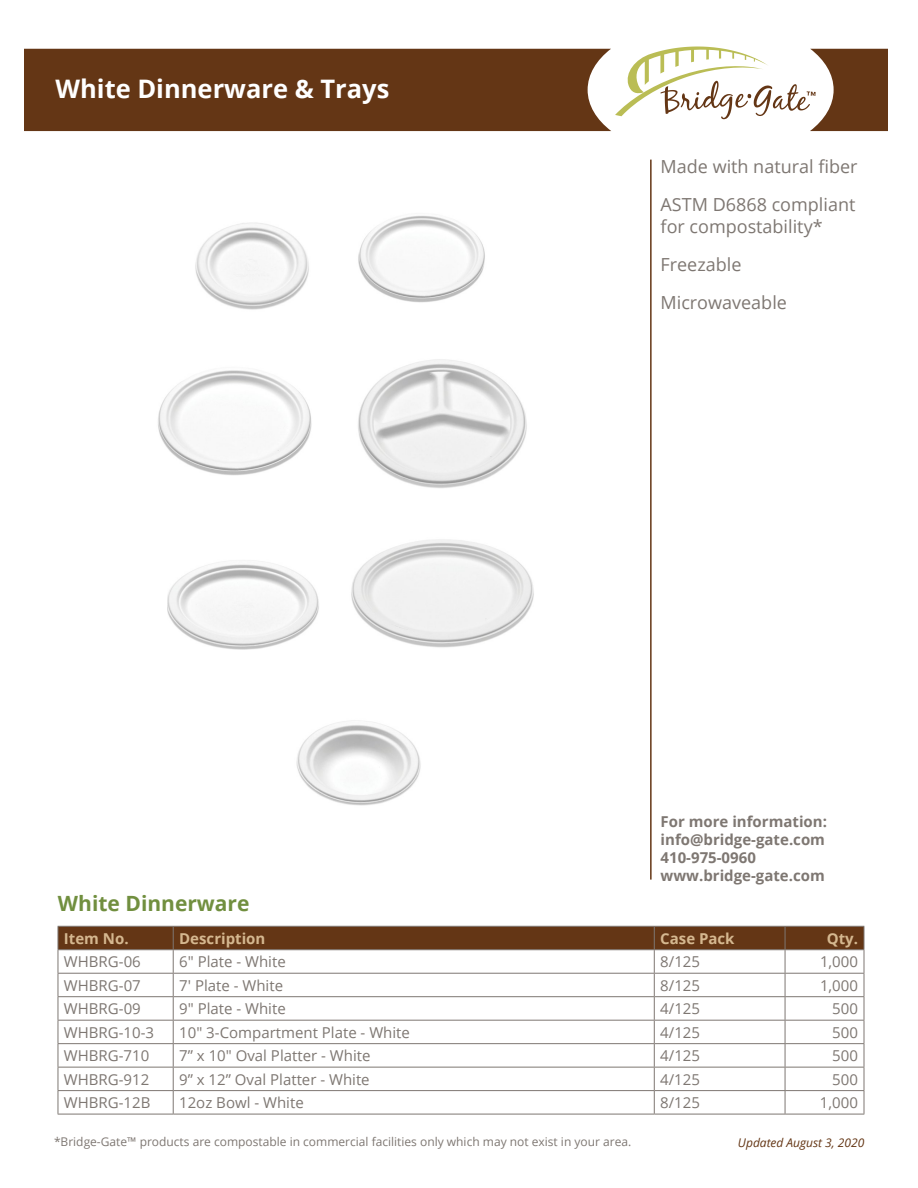
<style>
.page{position:relative;width:918px;height:1188px;background:#fff}
.page>*{position:absolute;margin:0;border:0;box-sizing:border-box;transform-origin:0 0}
.t1{font:700 25.5px "Open Sans";color:#fff}
.t2{font:700 21px "Open Sans";color:#718f3f}
.t3{font:18px/38.1px "Open Sans";color:#7e7772}
.t4{font:15px "Open Sans";color:#7e7772}
.t5{font:700 15px/18px "Open Sans";color:#7e7772}
.t6{font:700 15px "Open Sans";color:#d5b890}
.t7{font:12px "Open Sans";color:#7e7772}
.t8{font:italic 12px "Open Sans";color:#643615}
</style>
<div class="page">
<svg style="left:24px;top:49px;width:864px;height:82px;background:#714729"></svg>
<hr style="left:650px;top:160px;width:2px;height:720px;background:#643615">
<svg style="left:58px;top:926px;width:807px;height:188px"></svg>
<hr style="left:58px;top:1114px;width:115px;height:1px;background:#7e7772">
<hr style="left:173px;top:1114px;width:481px;height:1px;background:#7e7772">
<hr style="left:654px;top:1114px;width:131px;height:1px;background:#7e7772">
<hr style="left:785px;top:1114px;width:79px;height:1px;background:#7e7772">
<hr style="left:58px;top:926px;width:115px;height:1px;background:#7e7772">
<hr style="left:173px;top:926px;width:481px;height:1px;background:#7e7772">
<hr style="left:654px;top:926px;width:131px;height:1px;background:#7e7772">
<hr style="left:785px;top:926px;width:79px;height:1px;background:#7e7772">
<img style="left:195px;top:222px;width:114px;height:88px">
<img style="left:358px;top:216px;width:127px;height:87px">
<img style="left:358px;top:359px;width:169px;height:129px">
<img style="left:158px;top:370px;width:154px;height:106px">
<img style="left:296px;top:720px;width:125px;height:86px">
<img style="left:167px;top:561px;width:152px;height:88px">
<img style="left:351px;top:539px;width:183px;height:109px">
<svg style="left:615px;top:46px;width:201px;height:73px"></svg>
<h1 class="t1" style="left:56px;top:71px;width:335px">White Dinnerware &amp; Trays</h1>
<p class="t3" style="left:661px;top:147px;width:198px">Made with natural fiber<br>ASTM D6868 compliant</p>
<p class="t3" style="left:661px;top:207px;width:164px">for compostability*<br>Freezable<br>Microwaveable</p>
<p class="t5" style="left:661px;top:812px;width:168px">For more information: info@bridge-gate.com<br>410-975-0960 www.bridge-gate.com</p>
<h2 class="t2" style="left:58px;top:889px;width:193px">White Dinnerware</h2>
<p class="t6" style="left:64px;top:928px;width:66px">Item No.</p>
<p class="t6" style="left:179px;top:928px;width:88px">Description</p>
<p class="t6" style="left:660px;top:928px;width:76px">Case Pack</p>
<p class="t6" style="left:827px;top:928px;width:33px">Qty.</p>
<p class="t4" style="left:64px;top:951px;width:78px">WHBRG-06</p>
<p class="t4" style="left:179px;top:951px;width:108px">6" Plate - White</p>
<p class="t4" style="left:660px;top:951px;width:41px">8/125</p>
<p class="t4" style="left:820px;top:951px;width:39px">1,000</p>
<p class="t4" style="left:64px;top:975px;width:78px">WHBRG-07</p>
<p class="t4" style="left:179px;top:975px;width:105px">7' Plate - White</p>
<p class="t4" style="left:660px;top:975px;width:41px">8/125</p>
<p class="t4" style="left:820px;top:975px;width:39px">1,000</p>
<p class="t4" style="left:64px;top:998px;width:78px">WHBRG-09</p>
<p class="t4" style="left:179px;top:998px;width:108px">9" Plate - White</p>
<p class="t4" style="left:660px;top:998px;width:41px">4/125</p>
<p class="t4" style="left:832px;top:998px;width:27px">500</p>
<p class="t4" style="left:64px;top:1022px;width:92px">WHBRG-10-3</p>
<p class="t4" style="left:179px;top:1022px;width:232px">10" 3-Compartment Plate - White</p>
<p class="t4" style="left:660px;top:1022px;width:41px">4/125</p>
<p class="t4" style="left:832px;top:1022px;width:27px">500</p>
<p class="t4" style="left:64px;top:1045px;width:87px">WHBRG-710</p>
<p class="t4" style="left:179px;top:1045px;width:193px">7” x 10" Oval Platter - White</p>
<p class="t4" style="left:660px;top:1045px;width:41px">4/125</p>
<p class="t4" style="left:832px;top:1045px;width:27px">500</p>
<p class="t4" style="left:64px;top:1069px;width:87px">WHBRG-912</p>
<p class="t4" style="left:179px;top:1069px;width:192px">9” x 12” Oval Platter - White</p>
<p class="t4" style="left:660px;top:1069px;width:41px">4/125</p>
<p class="t4" style="left:832px;top:1069px;width:27px">500</p>
<p class="t4" style="left:64px;top:1092px;width:88px">WHBRG-12B</p>
<p class="t4" style="left:179px;top:1092px;width:126px">12oz Bowl - White</p>
<p class="t4" style="left:660px;top:1092px;width:41px">8/125</p>
<p class="t4" style="left:820px;top:1092px;width:39px">1,000</p>
<p class="t7" style="left:54px;top:1133px;width:579px">*Bridge-Gate™ products are compostable in commercial facilities only which may not exist in your area.</p>
<p class="t8" style="left:738px;top:1134px;width:128px">Updated August 3, 2020</p>
</div>
